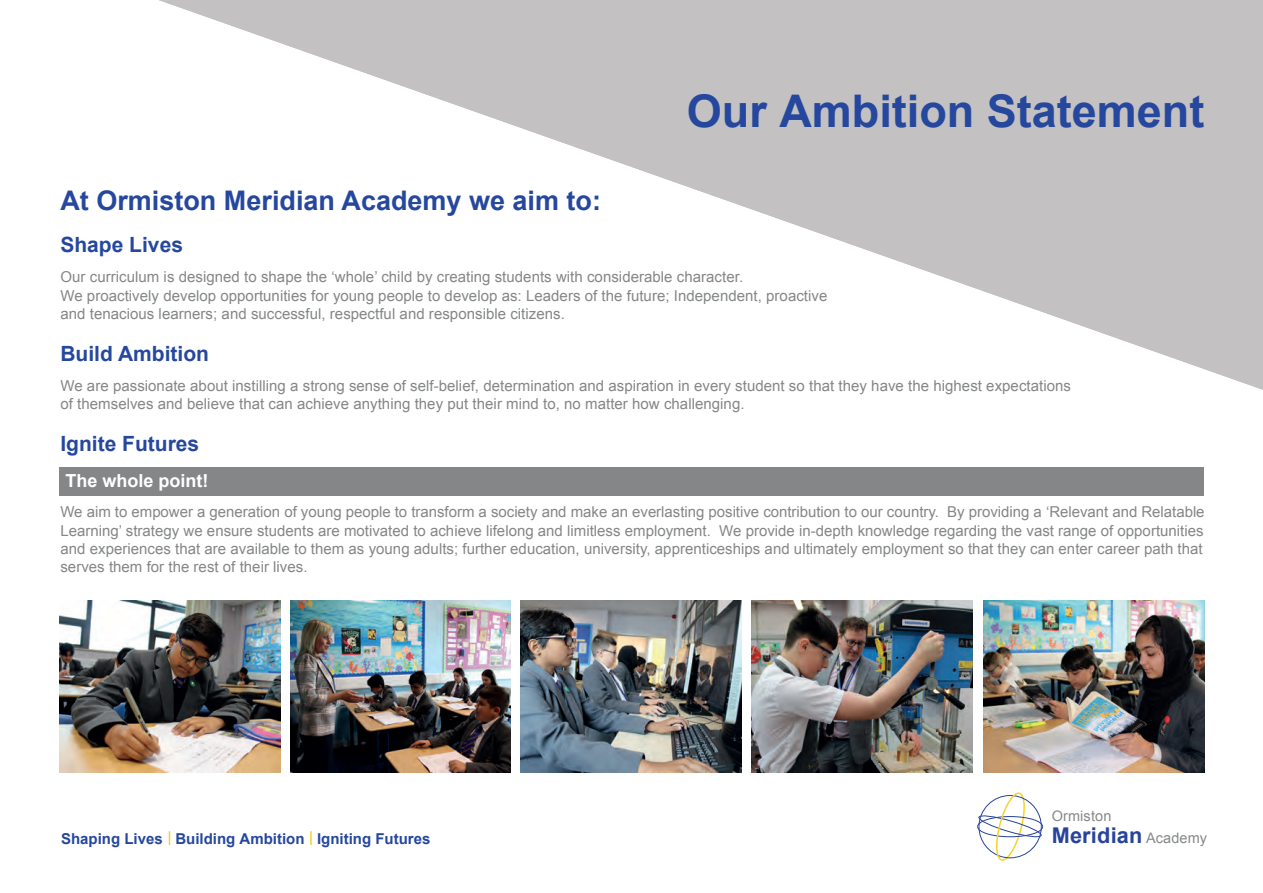
<style>
.page{position:relative;width:1263px;height:893px;background:#fff}
.page>*{position:absolute;margin:0;border:0;box-sizing:border-box;transform-origin:0 0}
.t1{font:700 45px "Arial";color:#25479e}
.t2{font:700 27px "Arial";color:#25479e}
.t3{font:700 21.75px "Arial";letter-spacing:.01em;color:#27439b}
.t4{font:700 21px "Arial";color:#25479e}
.t5{font:700 18px "Arial";color:#fff}
.t6{font:15px/18.3px "Arial";color:#848688}
.t7{font:700 15px "Arial";color:#25479e}
.t8{font:14.55px "Arial";letter-spacing:.01em;color:#86888a}
.s1{font-weight:400;font-size:14.55px;color:#86888a}
</style>
<div class="page">
<svg style="left:159px;top:0;width:1104px;height:390px"></svg>
<div style="left:60px;top:467px;width:1144px;height:28px;background:#848688"></div>
<svg style="left:977px;top:792px;width:66px;height:69px"></svg>
<svg style="left:169px;top:831px;width:1px;height:14px"></svg>
<svg style="left:310px;top:831px;width:2px;height:14px"></svg>
<img style="left:60px;top:600px;width:220px;height:172px">
<img style="left:290px;top:600px;width:221px;height:172px">
<img style="left:983px;top:600px;width:221px;height:172px">
<img style="left:521px;top:600px;width:220px;height:172px">
<img style="left:752px;top:600px;width:220px;height:172px">
<h1 class="t1" style="left:687px;top:82px;width:519px">Our Ambition Statement</h1>
<h2 class="t2" style="left:60px;top:183px;width:542px">At Ormiston Meridian Academy we aim to:</h2>
<h3 class="t4" style="left:60px;top:231px;width:124px">Shape Lives</h3>
<p class="t6" style="left:60px;top:268px;width:768px">Our curriculum is designed to shape the ‘whole’ child by creating students with considerable character.<br>We proactively develop opportunities for young people to develop as: Leaders of the future; Independent, proactive and tenacious learners; and successful, respectful and responsible citizens.</p>
<h3 class="t4" style="left:60px;top:340px;width:150px">Build Ambition</h3>
<p class="t6" style="left:60px;top:377px;width:1012px">We are passionate about instilling a strong sense of self-belief, determination and aspiration in every student so that they have the highest expectations of themselves and believe that can achieve anything they put their mind to, no matter how challenging.</p>
<h3 class="t4" style="left:60px;top:430px;width:140px">Ignite Futures</h3>
<p class="t5" style="left:65px;top:469px;width:145px">The whole point!</p>
<p class="t6" style="left:60px;top:503px;width:1146px">We aim to empower a generation of young people to transform a society and make an everlasting positive contribution to our country. By providing a ‘Relevant and Relatable Learning’ strategy we ensure students are motivated to achieve lifelong and limitless employment. We provide in-depth knowledge regarding the vast range of opportunities and experiences that are available to them as young adults; further education, university, apprenticeships and ultimately employment so that they can enter career path that serves them for the rest of their lives.</p>
<p class="t8" style="left:1052px;top:807px;width:61px">Ormiston</p>
<p class="t7" style="left:61px;top:828px;width:371px">Shaping Lives Building Ambition Igniting Futures</p>
<h3 class="t3" style="left:1052px;top:821px;width:157px">Meridian <span class="s1">Academy</span></h3>
</div>
